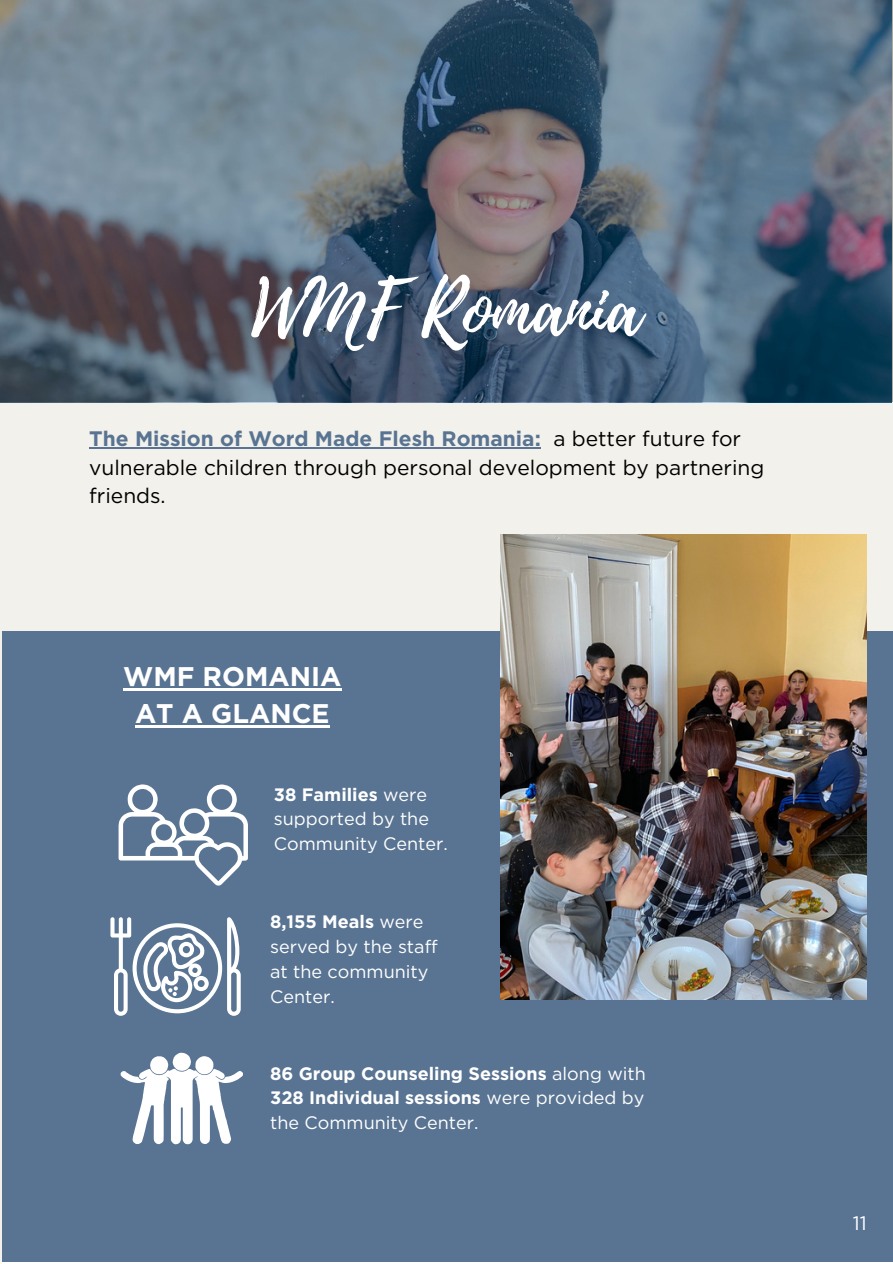
<style>
.page{position:relative;width:893px;height:1264px;background:#fff}
.page>*{position:absolute;margin:0;border:0;box-sizing:border-box;transform-origin:0 0}
.t1{font:76.5px "Playlist Script";color:#fff}
.t2{font:700 27px/37px "Gotham";color:#fff;text-align:center}
.t3{font:21px/28px "Gotham";color:#000}
.t4{font:19.5px "Gotham";color:#fff}
.t5{font:18px/24.8px "Gotham";color:#fff}
.t6{font:700 18px/24.8px "Gotham";color:#fff;text-align:justify}
.s1{font-weight:700;color:#597492}
.s2{font-weight:700}
.s3{font-weight:400}
</style>
<div class="page">
<div style="left:0;top:0;width:892px;height:1261px;background:#f2f1eb"></div>
<div style="left:2px;top:630px;width:890px;height:631px;background:#597492"></div>
<img style="left:500px;top:534px;width:366px;height:465px">
<svg style="left:118px;top:784px;width:130px;height:101px"></svg>
<svg style="left:110px;top:917px;width:131px;height:98px"></svg>
<svg style="left:0;top:0;width:892px;height:401px"></svg>
<svg style="left:121px;top:1052px;width:122px;height:93px"></svg>
<hr style="left:89px;top:447px;width:452px;height:1px;background:#597492">
<hr style="left:123px;top:688px;width:218px;height:2px;background:#fff">
<hr style="left:135px;top:725px;width:194px;height:2px;background:#fff">
<p class="t1" style="left:251px;top:254px;width:391px">WMF Romania</p>
<p class="t3" style="left:89px;top:425px;width:676px"><span class="s1">The Mission of Word Made Flesh Romania:</span> a better future for vulnerable children through personal development by partnering friends.</p>
<p class="t2" style="left:123px;top:657px;width:220px">WMF ROMANIA<br>AT A GLANCE</p>
<p class="t5" style="left:274px;top:781px;width:175px"><span class="s2">38 Families</span> were supported by the<br>Community Center.</p>
<p class="t5" style="left:270px;top:909px;width:169px"><span class="s2">8,155 Meals</span> were served by the staff at the community<br>Center.</p>
<p class="t6" style="left:270px;top:1060px;width:377px">86 Group Counseling Sessions <span class="s3">along with </span>328 Individual sessions <span class="s3">were provided by the Community Center.</span></p>
<p class="t4" style="left:852px;top:1211px;width:15px">11</p>
</div>
